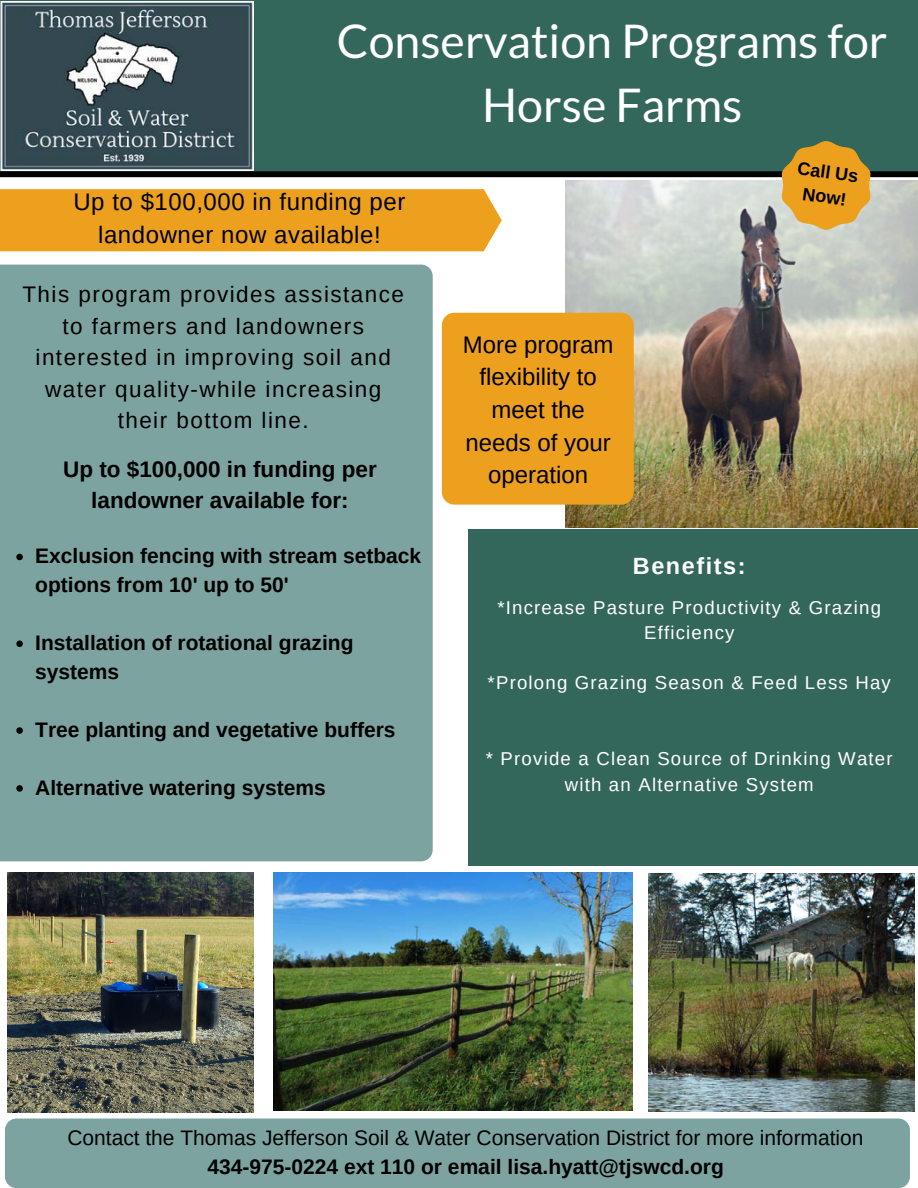
<style>
.page{position:relative;width:918px;height:1188px;background:#fff}
.page>*{position:absolute;margin:0;border:0;box-sizing:border-box;transform-origin:0 0}
.t1{font:46.5px/64.2px "Lato";color:#fff;text-align:center}
.t2{font:24px/32.7px "Arimo";color:#000;text-align:center}
.t3{font:24px/32.7px "Arimo";letter-spacing:.025em;color:#000;text-align:center}
.t4{font:700 23.4px "Arimo";letter-spacing:.065em;color:#fff}
.t5{font:22.5px/31.5px "Arimo";letter-spacing:.065em;color:#000;text-align:center}
.t6{font:700 22.5px/30.8px "Arimo";color:#000;text-align:center}
.t7{font:700 21px/29px "Arimo";color:#000}
.t8{font:21px "Arimo";color:#000}
.t9{font:18.6px/25.3px "Arimo";letter-spacing:.065em;color:#fff;text-align:center}
.t10{font:700 18px/24.8px "Arimo";color:#000;text-align:center}
</style>
<div class="page">
<div style="left:0;top:0;width:918px;height:173px;background:#34675c"></div>
<div style="left:468px;top:529px;width:450px;height:336px;background:#34675c"></div>
<div style="left:0;top:265px;width:433px;height:596px;background:#7da3a1"></div>
<div style="left:5px;top:1119px;width:905px;height:69px;background:#7da3a1;border-radius:12px"></div>
<svg style="left:16px;top:554px;width:7px;height:6px"></svg>
<svg style="left:16px;top:641px;width:7px;height:6px"></svg>
<svg style="left:16px;top:727px;width:7px;height:7px"></svg>
<svg style="left:16px;top:785px;width:7px;height:7px"></svg>
<img style="left:1px;top:2px;width:253px;height:139px">
<img style="left:274px;top:872px;width:359px;height:239px">
<img style="left:649px;top:873px;width:265px;height:239px">
<img style="left:8px;top:872px;width:245px;height:240px">
<img style="left:566px;top:251px;width:352px;height:277px">
<svg style="left:0;top:141px;width:918px;height:110px"></svg>
<div style="left:442px;top:313px;width:192px;height:192px;background:#eda01e;border-radius:12px"></div>
<h1 class="t1" style="left:337px;top:8px;width:552px">Conservation Programs for<br>Horse Farms</h1>
<p class="t3" style="left:73px;top:186px;width:334px">Up to $100,000 in funding per landowner now available!</p>
<p class="t5" style="left:22px;top:279px;width:383px">This program provides assistance to farmers and landowners interested in improving soil and water quality-while increasing their bottom line.</p>
<p class="t6" style="left:63px;top:454px;width:315px">Up to $100,000 in funding per landowner available for:</p>
<p class="t7" style="left:35px;top:542px;width:388px">Exclusion fencing with stream setback options from 10' up to 50'</p>
<p class="t7" style="left:35px;top:628px;width:320px">Installation of rotational grazing systems</p>
<p class="t7" style="left:35px;top:715px;width:362px">Tree planting and vegetative buffers</p>
<p class="t7" style="left:35px;top:773px;width:292px">Alternative watering systems</p>
<p class="t2" style="left:463px;top:328px;width:152px">More program flexibility to meet the needs of your operation</p>
<p class="t10" style="left:800px;top:156px;width:63px;rotate:8deg">Call Us<br>Now!</p>
<p class="t4" style="left:633px;top:550px;width:114px">Benefits:</p>
<p class="t9" style="left:497px;top:594px;width:385px">*Increase Pasture Productivity &amp; Grazing<br>Efficiency</p>
<p class="t9" style="left:488px;top:670px;width:405px">*Prolong Grazing Season &amp; Feed Less Hay</p>
<p class="t9" style="left:486px;top:746px;width:408px">* Provide a Clean Source of Drinking Water with an Alternative System</p>
<p class="t8" style="left:67px;top:1126px;width:798px">Contact the Thomas Jefferson Soil &amp; Water Conservation District for more information</p>
<p class="t7" style="left:208px;top:1153px;width:518px">434-975-0224 ext 110 or email lisa.hyatt@tjswcd.org</p>
</div>
